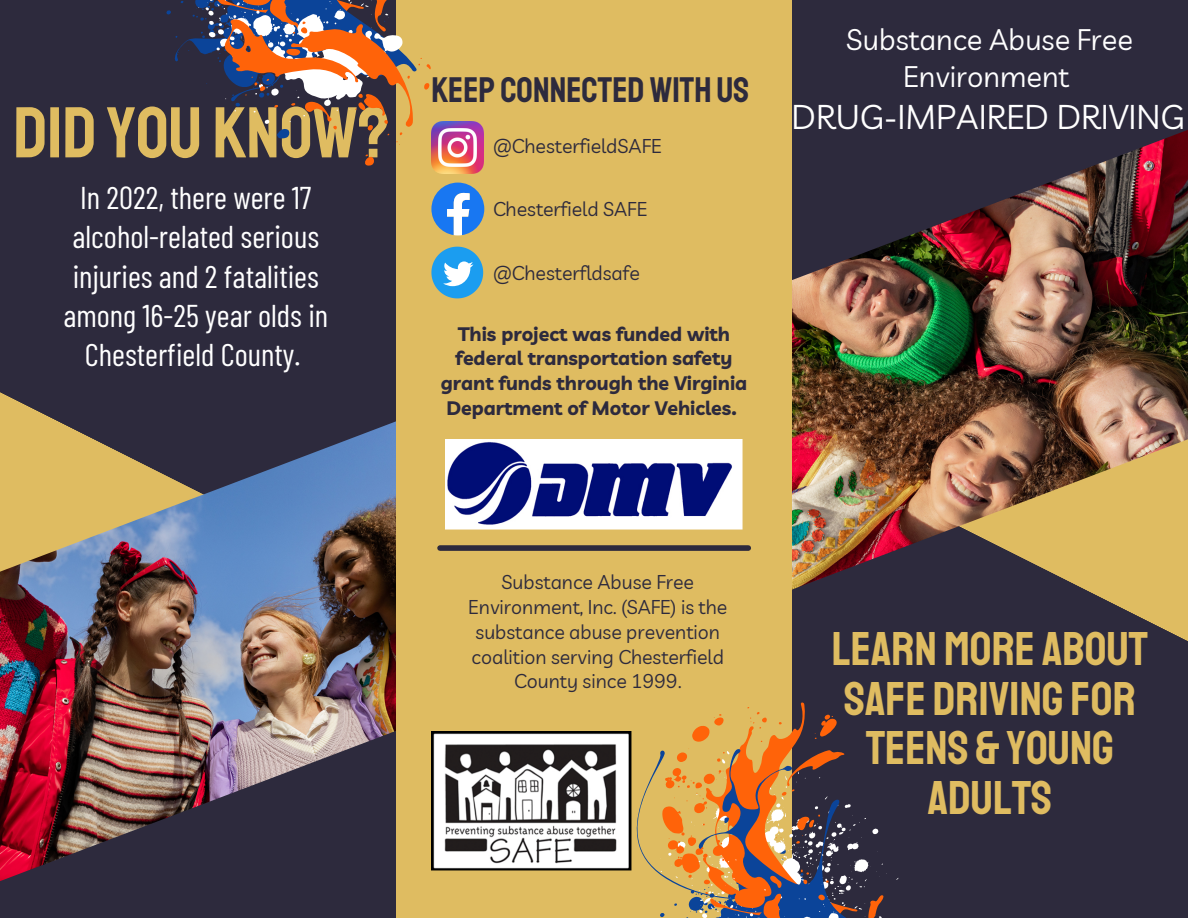
<style>
.page{position:relative;width:1188px;height:918px;background:#2d2a3d}
.page>*{position:absolute;margin:0;border:0;box-sizing:border-box;transform-origin:0 0}
.t1{font:72px "Staatliches";color:#dfbc61}
.t2{font:48px/49.5px "Staatliches";color:#dfbc61;text-align:center}
.t3{font:36px "Staatliches";color:#2d2a3d}
.t4{font:33.45px "Livvic";color:#fff}
.t5{font:31.5px/39.3px "Barlow Condensed";color:#fff;text-align:center}
.t6{font:28.95px/37.2px "Livvic";color:#fff;text-align:center}
.t7{font:19.5px/24.8px "Livvic";color:#2d2a3d;text-align:center}
.t8{font:700 19.5px/24.8px "Livvic";color:#2d2a3d;text-align:center}
</style>
<div class="page">
<div style="left:396px;top:0;width:396px;height:918px;background:#dfbc61"></div>
<svg style="left:1086px;top:590px;width:102px;height:51px"></svg>
<svg style="left:0;top:392px;width:57px;height:29px"></svg>
<img style="left:792px;top:130px;width:396px;height:460px">
<img style="left:0;top:421px;width:396px;height:460px">
<div style="left:440px;top:545px;width:308px;height:6px;background:#2d2a3d"></div>
<svg style="left:636px;top:758px;width:24px;height:117px"></svg>
<svg style="left:660px;top:702px;width:239px;height:216px"></svg>
<svg style="left:166px;top:0;width:265px;height:166px"></svg>
<img style="left:431px;top:121px;width:52px;height:52px">
<svg style="left:431px;top:183px;width:53px;height:52px"></svg>
<svg style="left:431px;top:247px;width:52px;height:51px"></svg>
<img style="left:431px;top:731px;width:201px;height:140px">
<img style="left:445px;top:439px;width:297px;height:90px">
<p class="t1" style="left:13px;top:89px;width:377px">DID YOU KNOW?</p>
<p class="t5" style="left:63px;top:177px;width:266px">In 2022, there were 17 alcohol-related serious injuries and 2 fatalities among 16-25 year olds in<br>Chesterfield County.</p>
<p class="t3" style="left:431px;top:68px;width:319px">KEEP CONNECTEDWITH US</p>
<p class="t7" style="left:493px;top:133px;width:170px">@ChesterfieldSAFE</p>
<p class="t7" style="left:493px;top:197px;width:156px">Chesterfield SAFE</p>
<p class="t7" style="left:493px;top:260px;width:148px">@Chesterfldsafe</p>
<p class="t8" style="left:441px;top:321px;width:308px">This project was funded with federal transportation safety grant funds through the Virginia<br>Department of Motor Vehicles.</p>
<p class="t6" style="left:846px;top:20px;width:288px">Substance Abuse Free<br>Environment</p>
<p class="t4" style="left:792px;top:95px;width:395px">DRUG-IMPAIRED DRIVING</p>
<p class="t7" style="left:468px;top:570px;width:261px">Substance Abuse Free<br>Environment, Inc. (SAFE) is the substance abuse prevention coalition serving Chesterfield<br>County since 1999.</p>
<p class="t2" style="left:832px;top:625px;width:318px">LEARN MORE ABOUT<br>SAFE DRIVING FOR<br>TEENS &amp; YOUNG<br>ADULTS</p>
</div>
